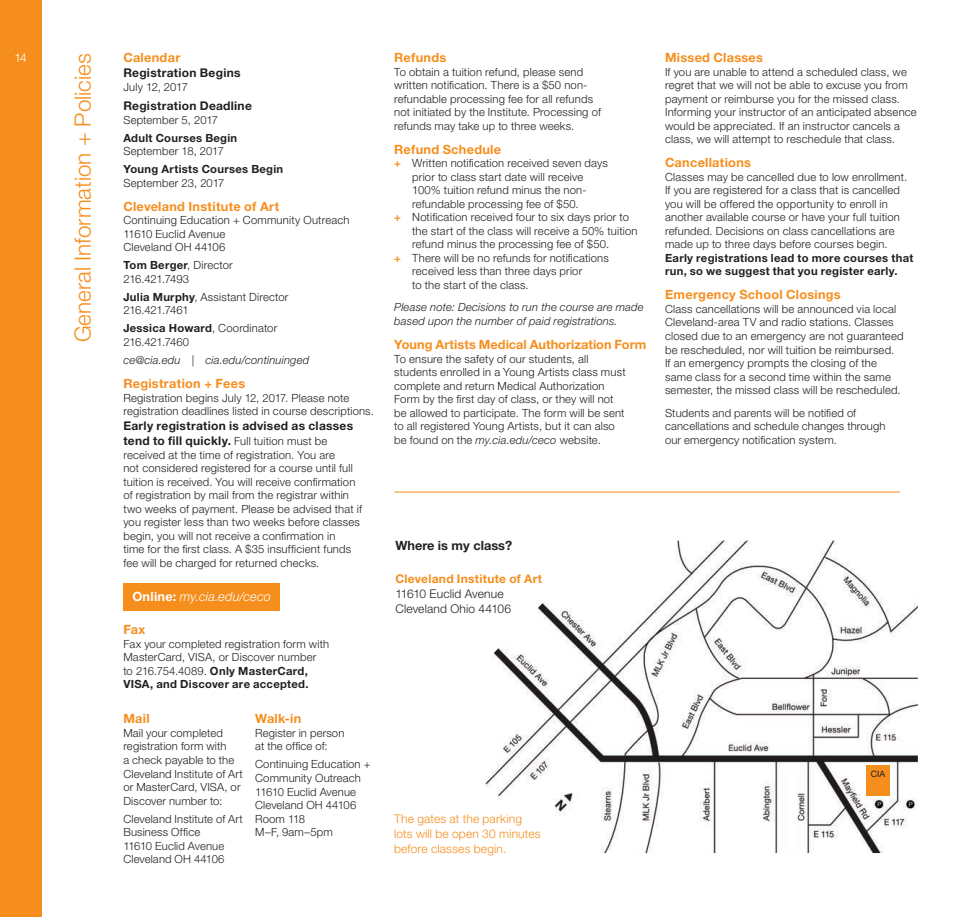
<style>
.page{position:relative;width:971px;height:917px;background:#fff}
.page>*{position:absolute;margin:0;border:0;box-sizing:border-box;transform-origin:0 0}
.t1{font:300 22.5px "Helvetica Neue LT Std";color:#f68e1e}
.A__Class_Info{font:700 12.75px "Helvetica Neue LT Std";letter-spacing:.02em;color:#f68e1e}
.A__Class_Info-2{font:700 12.75px "Helvetica Neue LT Std";color:#f68e1e}
.t2{font:italic 300 12.75px "Helvetica Neue LT Std";letter-spacing:.015em;color:#fff}
.t3{font:700 12.75px "Helvetica Neue LT Std";color:#231f20}
.C__Orange_Title{font:700 12.75px "Helvetica Neue LT Std";letter-spacing:.02em;color:#f68e1e}
.A__Class_Info-3{font:700 12px/15px "Helvetica Neue LT Std";letter-spacing:.02em;color:#231f20}
.A__Class_Info-4{font:300 12px/15px "Helvetica Neue LT Std";letter-spacing:.015em;color:#f68e1e}
.A__Class_Info-5{font:300 12px "Helvetica Neue LT Std";letter-spacing:.015em;color:#231f20}
.A__Class_Info-6{font:700 12px "Helvetica Neue LT Std";letter-spacing:.02em;color:#f68e1e}
.t4{font:300 12px "Helvetica Neue LT Std";color:#fff}
.A__Class_Info-7{font:300 11.25px/13.5px "Helvetica Neue LT Std";letter-spacing:.015em;color:#231f20}
.A__Class_Info-8{font:700 11.25px/13.5px "Helvetica Neue LT Std";letter-spacing:.025em;color:#231f20}
.A__Class_Info-9{font:italic 300 11.25px/13.5px "Helvetica Neue LT Std";letter-spacing:.015em;color:#231f20}
.A__Class_Info-10{font:300 11.25px "Helvetica Neue LT Std";letter-spacing:-.025em;color:#231f20}
.t5{font:8.85px "Helvetica Neue LT Std";color:#231f20}
.s1{font-weight:300}
.s2{font-weight:700}
.s3{font-weight:300;font-size:11.25px}
.s4{font-weight:700;font-style:normal}
.s5{font-weight:700;color:#f68e1e}
.s6{font-style:italic}
</style>
<div class="page">
<div style="left:0;top:0;width:42px;height:916px;background:#f68e1e"></div>
<img style="left:485px;top:540px;width:432px;height:312px">
<div style="left:865px;top:764px;width:24px;height:31px;background:#f68e1e"></div>
<div style="left:123px;top:583px;width:157px;height:27px;background:#f68e1e"></div>
<hr style="left:394px;top:491px;width:505px;height:1px;background:#f68e1e">
<p class="t4" style="left:14px;top:50px;width:14px">14</p>
<p class="t1" style="left:69px;top:342px;width:290px;rotate:-90deg">General Information + Policies</p>
<p class="C__Orange_Title" style="left:123px;top:50px;width:58px">Calendar</p>
<p class="A__Class_Info-3" style="left:123px;top:65px;width:119px">Registration Begins</p>
<p class="A__Class_Info-7" style="left:123px;top:80px;width:66px">July 12, 2017</p>
<p class="A__Class_Info-3" style="left:123px;top:98px;width:130px">Registration Deadline</p>
<p class="A__Class_Info-7" style="left:123px;top:113px;width:96px">September 5, 2017</p>
<p class="A__Class_Info-8" style="left:123px;top:131px;width:115px">Adult Courses Begin<br><span class="s1">September 18, 2017</span></p>
<p class="A__Class_Info-8" style="left:123px;top:162px;width:161px">Young Artists Courses Begin<br><span class="s1">September 23, 2017</span></p>
<p class="A__Class_Info" style="left:123px;top:198px;width:157px">Cleveland Institute of Art</p>
<p class="A__Class_Info-7" style="left:123px;top:213px;width:227px">Continuing Education + Community Outreach</p>
<p class="A__Class_Info-7" style="left:123px;top:227px;width:103px">11610 Euclid Avenue</p>
<p class="A__Class_Info-7" style="left:123px;top:240px;width:103px">Cleveland OH 44106</p>
<p class="A__Class_Info-8" style="left:123px;top:258px;width:111px">Tom Berger<span class="s1">, Director</span></p>
<p class="A__Class_Info-10" style="left:123px;top:272px;width:67px">216.421.7493</p>
<p class="A__Class_Info-7" style="left:123px;top:290px;width:166px"><span class="s2">Julia Murphy</span>, Assistant Director</p>
<p class="A__Class_Info-10" style="left:123px;top:303px;width:67px">216.421.7461</p>
<p class="A__Class_Info-8" style="left:123px;top:321px;width:155px">Jessica Howard<span class="s1">, Coordinator</span></p>
<p class="A__Class_Info-10" style="left:123px;top:335px;width:67px">216.421.7460</p>
<p class="A__Class_Info-9" style="left:123px;top:353px;width:187px">ce@cia.edu | cia.edu/continuinged</p>
<p class="A__Class_Info" style="left:123px;top:375px;width:123px">Registration + Fees</p>
<p class="A__Class_Info-7" style="left:123px;top:390px;width:252px">Registration begins July 12, 2017. Please note registration deadlines listed in course descriptions.</p>
<p class="A__Class_Info-3" style="left:123px;top:418px;width:231px">Early registration is advised as classes tend to fill quickly. <span class="s3">Full tuition must be</span></p>
<p class="A__Class_Info-7" style="left:123px;top:447px;width:240px">received at the time of registration. You are<br>not considered registered for a course until full tuition is received. You will receive confirmation of registration by mail from the registrar within two weeks of payment. Please be advised that if you register less than two weeks before classes begin, you will not receive a confirmation in<br>time for the first class. A $35 insufficient funds fee will be charged for returned checks.</p>
<p class="t2" style="left:132px;top:589px;width:140px"><span class="s4">Online:</span> my.cia.edu/ceco</p>
<p class="A__Class_Info" style="left:123px;top:621px;width:24px">Fax</p>
<p class="A__Class_Info-7" style="left:123px;top:636px;width:207px">Fax your completed registration form with MasterCard, VISA, or Discover number<br>to 216.754.4089. <span class="s2">Only MasterCard, VISA, and Discover are accepted.</span></p>
<p class="A__Class_Info" style="left:123px;top:710px;width:28px">Mail</p>
<p class="A__Class_Info-7" style="left:123px;top:725px;width:121px">Mail your completed registration form with<br>a check payable to the<br>Cleveland Institute of Art or MasterCard, VISA, or<br>Discover number to:</p>
<p class="A__Class_Info-7" style="left:123px;top:811px;width:121px">Cleveland Institute of Art</p>
<p class="A__Class_Info-7" style="left:123px;top:824px;width:78px">Business Office</p>
<p class="A__Class_Info-7" style="left:123px;top:838px;width:102px">11610 Euclid Avenue</p>
<p class="A__Class_Info-7" style="left:123px;top:851px;width:102px">Cleveland OH 44106</p>
<p class="A__Class_Info" style="left:255px;top:710px;width:48px">Walk-in</p>
<p class="A__Class_Info-7" style="left:255px;top:725px;width:91px">Register in person at the office of:</p>
<p class="A__Class_Info-7" style="left:255px;top:757px;width:117px">Continuing Education +<br>Community Outreach</p>
<p class="A__Class_Info-7" style="left:255px;top:784px;width:102px">11610 Euclid Avenue</p>
<p class="A__Class_Info-7" style="left:255px;top:797px;width:102px">Cleveland OH 44106</p>
<p class="A__Class_Info-7" style="left:255px;top:811px;width:51px">Room 118</p>
<p class="A__Class_Info-7" style="left:255px;top:824px;width:79px">M–F, 9am–5pm</p>
<p class="A__Class_Info" style="left:394px;top:50px;width:54px">Refunds</p>
<p class="A__Class_Info-7" style="left:394px;top:65px;width:208px">To obtain a tuition refund, please send written notification. There is a $50 non&shy;refundable processing fee for all refunds not initiated by the Institute. Processing of refunds may take up to three weeks.</p>
<p class="A__Class_Info" style="left:394px;top:141px;width:108px">Refund Schedule</p>
<p class="A__Class_Info-7" style="left:412px;top:156px;width:197px;text-indent:-18px"><span class="s5">+</span> Written notification received seven days prior to class start date will receive 100% tuition refund minus the non&shy;refundable processing fee of $50.</p>
<p class="A__Class_Info-7" style="left:412px;top:210px;width:227px;text-indent:-18px"><span class="s5">+</span> Notification received four to six days prior to the start of the class will receive a 50% tuition refund minus the processing fee of $50.</p>
<p class="A__Class_Info-7" style="left:412px;top:251px;width:198px;text-indent:-18px"><span class="s5">+</span> There will be no refunds for notifications received less than three days prior<br>to the start of the class.</p>
<p class="A__Class_Info-9" style="left:394px;top:300px;width:251px">Please note: Decisions to run the course are made based upon the number of paid registrations.</p>
<p class="A__Class_Info-2" style="left:394px;top:336px;width:253px">Young Artists Medical Authorization Form</p>
<p class="A__Class_Info-7" style="left:394px;top:351px;width:233px">To ensure the safety of our students, all students enrolled in a Young Artists class must complete and return Medical Authorization Form by the first day of class, or they will not be allowed to participate. The form will be sent to all registered Young Artists, but it can also be found on the <span class="s6">my.cia.edu/ceco</span> website.</p>
<p class="A__Class_Info" style="left:665px;top:50px;width:99px">Missed Classes</p>
<p class="A__Class_Info-7" style="left:665px;top:65px;width:253px">If you are unable to attend a scheduled class, we regret that we will not be able to excuse you from payment or reimburse you for the missed class.<br>Informing your instructor of an anticipated absence would be appreciated. If an instructor cancels a class, we will attempt to reschedule that class.</p>
<p class="A__Class_Info" style="left:664px;top:155px;width:87px">Cancellations</p>
<p class="A__Class_Info-7" style="left:664px;top:170px;width:250px">Classes may be cancelled due to low enrollment.<br>If you are registered for a class that is cancelled you will be offered the opportunity to enroll in another available course or have your full tuition refunded. Decisions on class cancellations are made up to three days before courses begin.<br><span class="s2">Early registrations lead to more courses that run, so we suggest that you register early.</span></p>
<p class="A__Class_Info" style="left:664px;top:287px;width:177px">Emergency School Closings</p>
<p class="A__Class_Info-7" style="left:665px;top:302px;width:240px">Class cancellations will be announced via local Cleveland-area TV and radio stations. Classes closed due to an emergency are not guaranteed be rescheduled, nor will tuition be reimbursed.<br>If an emergency prompts the closing of the same class for a second time within the same semester, the missed class will be rescheduled.</p>
<p class="A__Class_Info-7" style="left:665px;top:405px;width:222px">Students and parents will be notified of cancellations and schedule changes through our emergency notification system.</p>
<p class="t3" style="left:395px;top:537px;width:118px">Where is my class?</p>
<p class="A__Class_Info-6" style="left:395px;top:571px;width:148px">Cleveland Institute of Art</p>
<p class="A__Class_Info-5" style="left:395px;top:586px;width:110px">11610 Euclid Avenue</p>
<p class="A__Class_Info-5" style="left:395px;top:601px;width:117px">Cleveland Ohio 44106</p>
<p class="A__Class_Info-4" style="left:394px;top:810px;width:148px">The gates at the parking lots will be open 30 minutes before classes begin.</p>
<p class="t5" style="left:870px;top:768px;width:16px">CIA</p>
</div>
